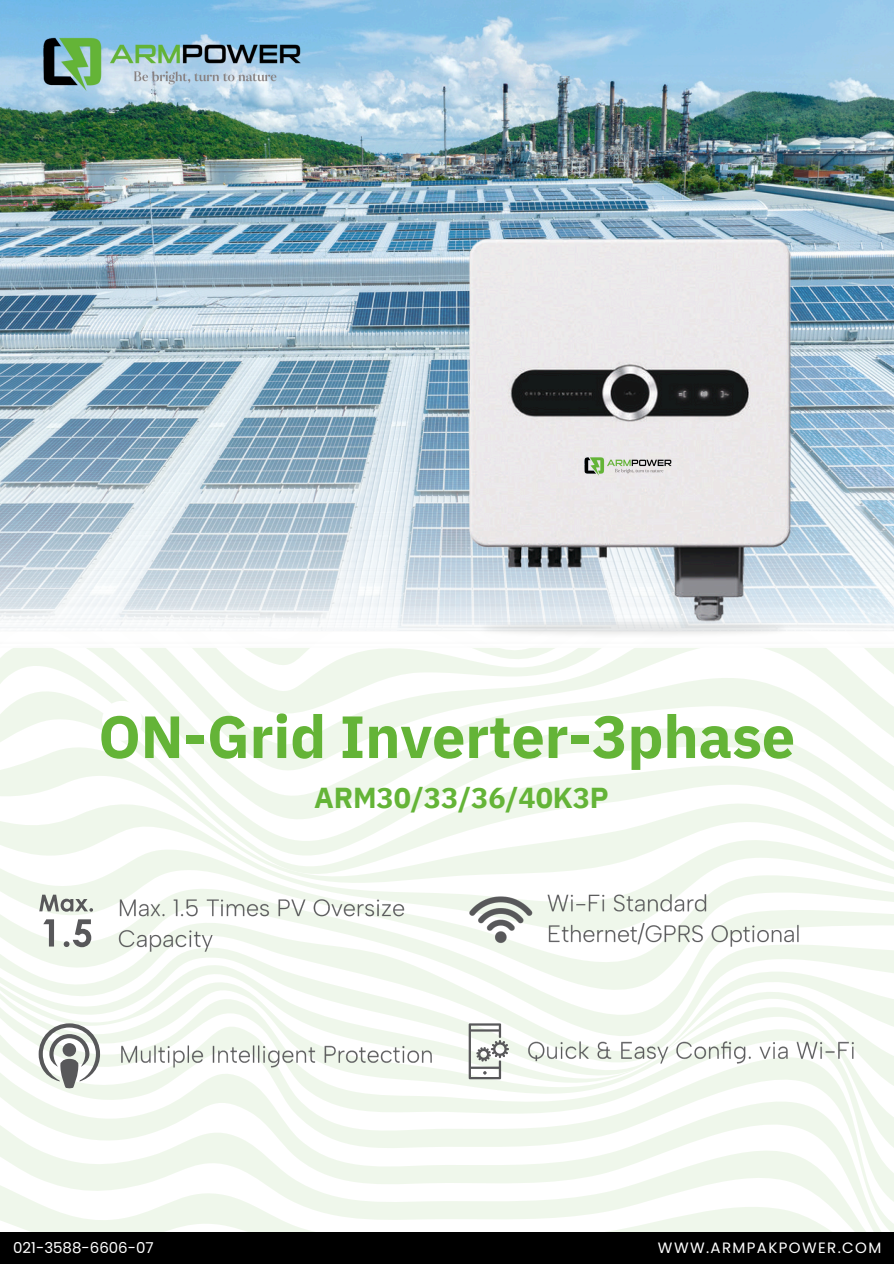
<style>
.page{position:relative;width:894px;height:1264px;background:#fff}
.page>*{position:absolute;margin:0;border:0;box-sizing:border-box;transform-origin:0 0}
.t1{font:700 59.55px "IBM Plex Sans";letter-spacing:-.005em;color:#64b437}
.t2{font:700 28.8px "IBM Plex Sans";letter-spacing:-.005em;color:#64b437}
.t3{font:15px "Poppins";letter-spacing:.09em;color:#fff}
.t4{font:15px "Poppins";color:#fff}
</style>
<div class="page">
<svg style="left:0;top:648px;width:893px;height:20px;fill:#eff7eb"></svg>
<svg style="left:0;top:668px;width:893px;height:56px;fill:#f1f8ed"></svg>
<svg style="left:0;top:724px;width:893px;height:59px"></svg>
<svg style="left:0;top:783px;width:893px;height:30px"></svg>
<svg style="left:0;top:813px;width:893px;height:24px"></svg>
<svg style="left:0;top:837px;width:893px;height:30px;fill:#f0f7ec"></svg>
<svg style="left:0;top:867px;width:893px;height:20px"></svg>
<svg style="left:0;top:887px;width:893px;height:18px;fill:#eff7eb"></svg>
<svg style="left:0;top:935px;width:893px;height:31px;fill:#eff7eb"></svg>
<svg style="left:0;top:966px;width:893px;height:48px"></svg>
<svg style="left:0;top:1014px;width:893px;height:74px"></svg>
<svg style="left:0;top:1088px;width:893px;height:78px"></svg>
<svg style="left:0;top:1166px;width:893px;height:66px;fill:#f0f7ec"></svg>
<img style="left:0;top:0;width:893px;height:631px">
<img style="left:426px;top:565px;width:414px;height:125px">
<img style="left:462px;top:236px;width:330px;height:393px">
<div style="left:102px;top:700px;width:40px;height:40px;background:#fff;border-radius:50%"></div>
<svg style="left:39px;top:894px;width:54px;height:17px"></svg>
<svg style="left:43px;top:919px;width:11px;height:27px"></svg>
<svg style="left:64px;top:919px;width:27px;height:28px"></svg>
<svg style="left:39px;top:1023px;width:61px;height:65px"></svg>
<img style="left:109px;top:890px;width:304px;height:70px">
<img style="left:113px;top:1036px;width:327px;height:40px">
<svg style="left:468px;top:1023px;width:41px;height:56px"></svg>
<img style="left:459px;top:885px;width:349px;height:70px">
<img style="left:519px;top:1032px;width:342px;height:40px">
<img style="left:40px;top:38px;width:264px;height:54px">
<img style="left:583px;top:457px;width:89px;height:18px">
<div style="left:0;top:1232px;width:893px;height:31px;background:#000"></div>
<h2 class="t1" style="left:98px;top:697px;width:698px">ON-Grid Inverter-3phase</h2>
<p class="t2" style="left:314px;top:778px;width:296px">ARM30/33/36/40K3P</p>
<p class="t4" style="left:13px;top:1237px;width:142px">021-3588-6606-07</p>
<p class="t3" style="left:657px;top:1237px;width:225px">WWW.ARMPAKPOWER.COM</p>
</div>
